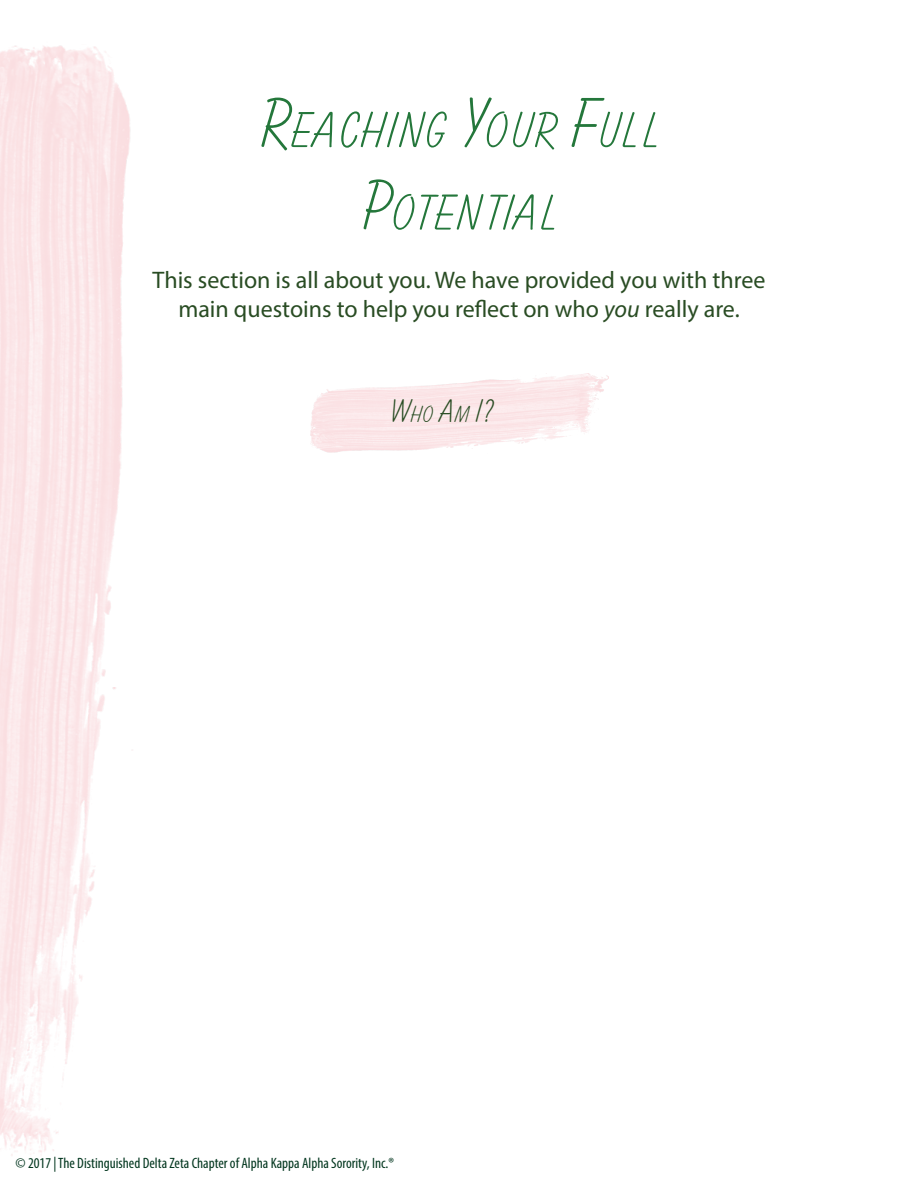
<style>
.page{position:relative;width:918px;height:1188px;background:#fff}
.page>*{position:absolute;margin:0;border:0;box-sizing:border-box;transform-origin:0 0}
.t1{font:300 75px/82.5px "Balloon URW";color:#24773b;text-align:center}
.t2{font:300 34.5px "Balloon URW";color:#294c23}
.t3{font:24px/28.8px "Myriad Pro";color:#294c23;text-align:center}
.t4{font:condensed 15px "Myriad Pro";color:#02361e}
.s1{font-style:italic}
</style>
<div class="page">
<img style="left:0;top:45px;width:133px;height:1111px">
<p class="t1" style="left:258px;top:83px;width:404px">Reaching Your Full<br>Potential</p>
<p class="t3" style="left:153px;top:266px;width:614px">This section is all about you. We have provided you with three main questoins to help you reflect on who <span class="s1">you</span> really are.</p>
<p class="t2" style="left:388px;top:393px;width:106px">Who Am I?</p>
<p class="t4" style="left:16px;top:1154px;width:380px">© 2017 | The Distinguished Delta Zeta Chapter of Alpha Kappa Alpha Sorority, Inc.®</p>
</div>
